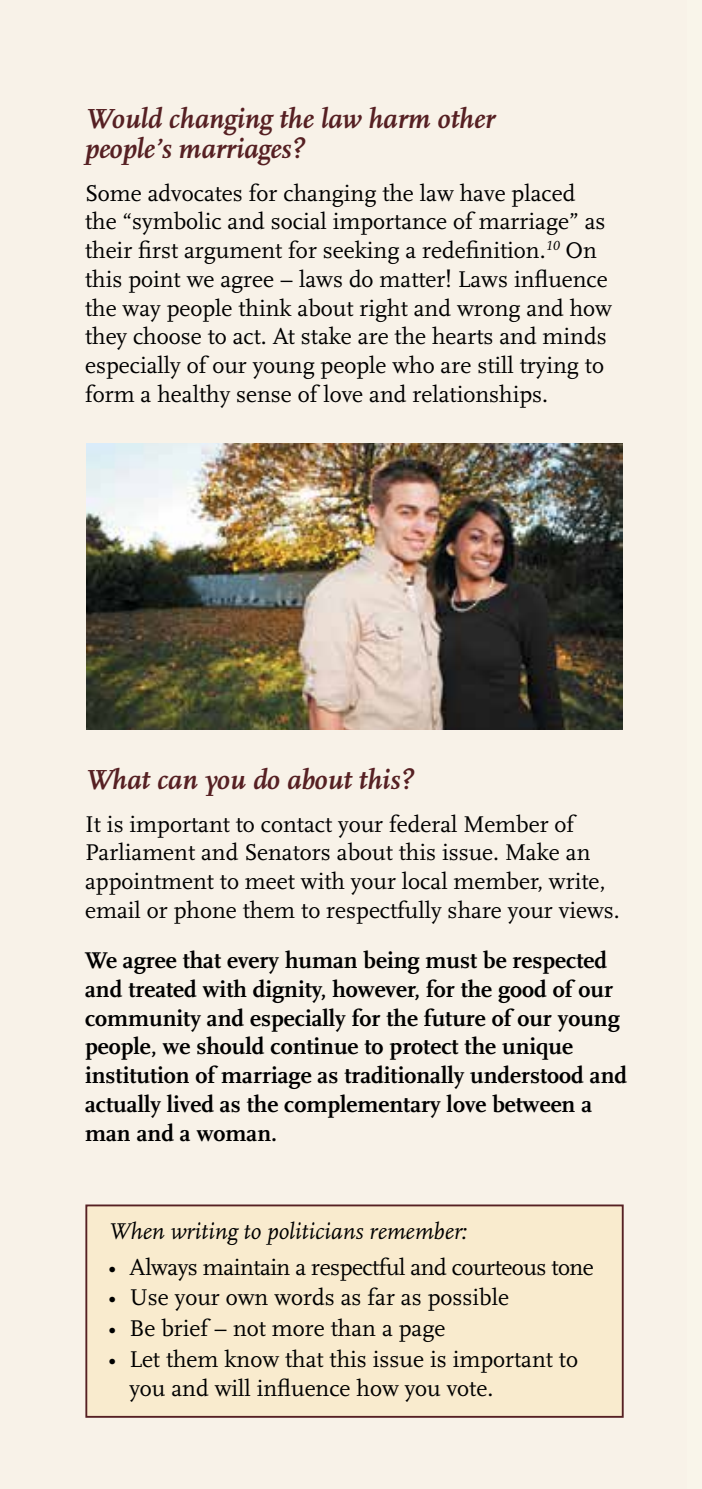
<style>
.page{position:relative;width:702px;height:1489px;background:#fff}
.page>*{position:absolute;margin:0;border:0;box-sizing:border-box;transform-origin:0 0}
.t1{font:italic 700 28.75px/30px "Scala";color:#562023}
.t2{font:23.75px/28.8px "Scala";color:#000}
.t3{font:700 23.75px/28.8px "Scala";color:#000}
.t4{font:23.75px "Scala";letter-spacing:-.02em;color:#000}
.t5{font:italic 23.75px "Scala";color:#000}
</style>
<div class="page">
<div style="left:0;top:0;width:702px;height:1488px;background:#f9f5ea"></div>
<img style="left:86px;top:443px;width:536px;height:287px">
<div style="left:86px;top:1205px;width:536px;height:211px;background:#f9ebce"></div>
<div style="left:85px;top:1204px;width:538px;height:213px;border:2px solid #562023"></div>
<p class="t1" style="left:85px;top:103px;width:411px">Would changing the law harm other people’s marriages?</p>
<p class="t2" style="left:85px;top:179px;width:528px">Some advocates for changing the law have placed the “symbolic and social importance of marriage” as their first argument for seeking a redefinition.<sup>10</sup> On this point we agree – laws do matter! Laws influence the way people think about right and wrong and how they choose to act. At stake are the hearts and minds especially of our young people who are still trying to form a healthy sense of love and relationships.</p>
<p class="t1" style="left:85px;top:764px;width:330px">What can you do about this?</p>
<p class="t2" style="left:85px;top:810px;width:536px">It is important to contact your federal Member of Parliament and Senators about this issue. Make an appointment to meet with your local member, write, email or phone them to respectfully share your views.</p>
<p class="t3" style="left:85px;top:946px;width:543px">We agree that every human being must be respected and treated with dignity, however, for the good of our community and especially for the future of our young people, we should continue to protect the unique institution of marriage as traditionally understood and actually lived as the complementary love between a man and a woman.</p>
<p class="t5" style="left:108px;top:1218px;width:360px">When writing to politicians remember:</p>
<p class="t4" style="left:108px;top:1253px;width:487px">• Always maintain a respectful and courteous tone</p>
<p class="t2" style="left:108px;top:1283px;width:402px">• Use your own words as far as possible</p>
<p class="t2" style="left:108px;top:1314px;width:339px">• Be brief – not more than a page</p>
<p class="t2" style="left:129px;top:1345px;width:450px;text-indent:-21px">• Let them know that this issue is important to you and will influence how you vote.</p>
</div>
